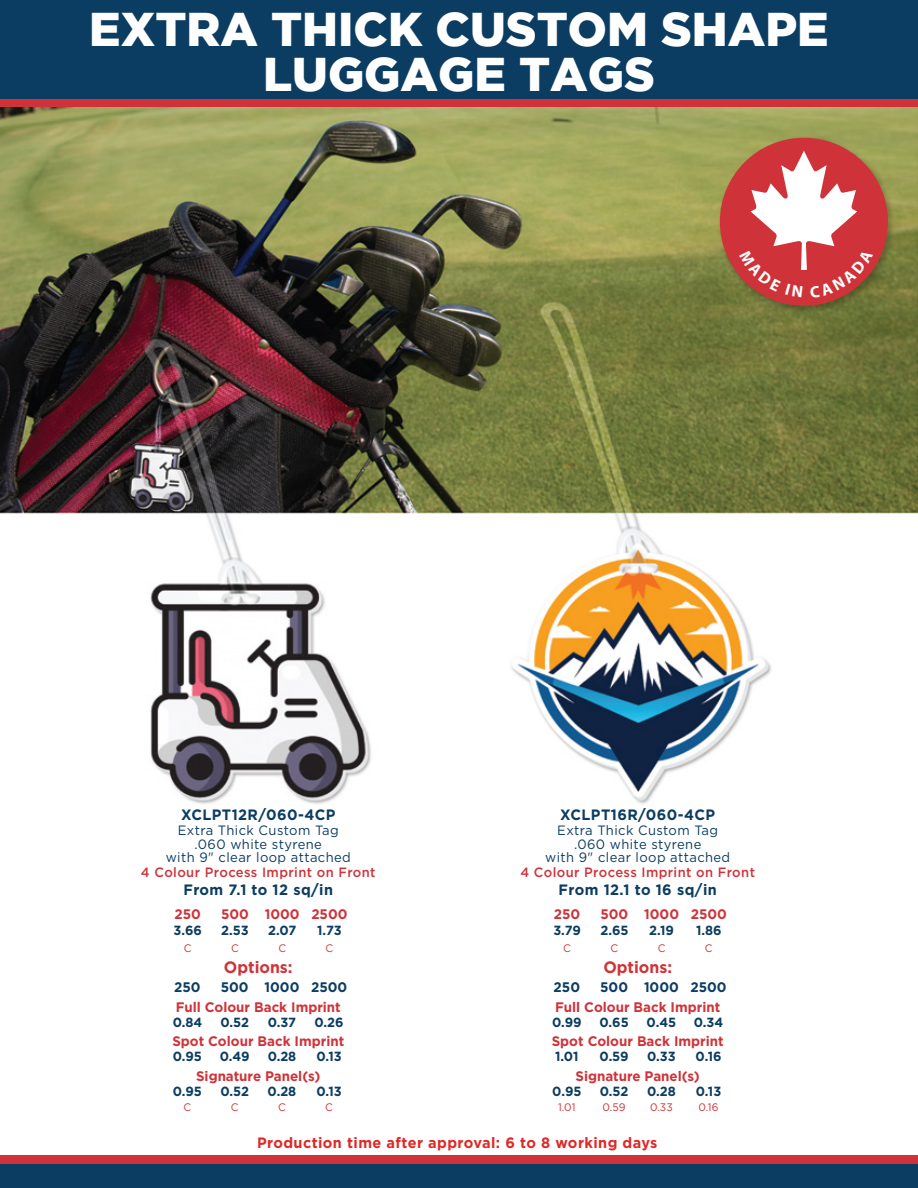
<style>
.page{position:relative;width:918px;height:1188px;background:#fff}
.page>*{position:absolute;margin:0;border:0;box-sizing:border-box;transform-origin:0 0}
.t1{font:900 47.25px/45.3px "Gotham";color:#fff;text-align:center}
.t2{font:700 16.5px "Gotham";color:#cf3339;scale:.96 1}
.t3{font:700 15px "Gotham";letter-spacing:.03em;color:#0b3c61;scale:.96 1}
.t4{font:700 15px "Gotham";letter-spacing:.03em;color:#e02826;scale:.96 1}
.t5{font:700 13.8px "Gotham";color:#cf3339;scale:.96 1}
.t6{font:700 13.8px "Gotham";color:#0b3c61;scale:.96 1}
.t7{font:13.5px/13.5px "Gotham";letter-spacing:.03em;color:#0b3c61;text-align:center;scale:.96 1}
.t8{font:500 13.5px "Gotham HTF";letter-spacing:.03em;color:#cf3339;scale:.96 1}
.t9{font:700 13.2px "Gotham";color:#0b3c61;scale:.96 1}
.t10{font:10.95px "Gotham";color:#cf3339;scale:.96 1}
</style>
<div class="page">
<div style="left:0;top:1164px;width:918px;height:24px;background:#0b3c61"></div>
<div style="left:0;top:1156px;width:918px;height:8px;background:#cf3339"></div>
<div style="left:0;top:0;width:918px;height:99px;background:#0b3c61"></div>
<div style="left:0;top:99px;width:918px;height:8px;background:#cf3339"></div>
<img style="left:0;top:107px;width:918px;height:697px">
<img style="left:716px;top:134px;width:181px;height:181px">
<div style="left:720px;top:138px;width:168px;height:168px;background:#cf3339;border-radius:50%"></div>
<svg style="left:739px;top:151px;width:134px;height:147px"></svg>
<h1 class="t1" style="left:89px;top:5px;width:741px">EXTRA THICK CUSTOM SHAPE<br>LUGGAGE TAGS</h1>
<p class="t3" style="left:181px;top:806px;width:162px">XCLPT12R/060-4CP</p>
<p class="t7" style="left:166px;top:823px;width:194px">Extra Thick Custom Tag .060 white styrene<br>with 9" clear loop attached</p>
<p class="t8" style="left:141px;top:865px;width:246px">4 Colour Process Imprint on Front</p>
<p class="t3" style="left:183px;top:881px;width:157px">From 7.1 to 12 sq/in</p>
<p class="t5" style="left:174px;top:906px;width:29px">250</p>
<p class="t5" style="left:221px;top:906px;width:133px">500 1000 2500</p>
<p class="t9" style="left:173px;top:923px;width:31px">3.66</p>
<p class="t9" style="left:221px;top:923px;width:30px">2.53</p>
<p class="t9" style="left:268px;top:923px;width:31px">2.07</p>
<p class="t9" style="left:317px;top:923px;width:27px">1.73</p>
<p class="t10" style="left:184px;top:942px;width:10px">C</p>
<p class="t10" style="left:231px;top:942px;width:10px">C</p>
<p class="t10" style="left:278px;top:942px;width:10px">C</p>
<p class="t10" style="left:326px;top:942px;width:10px">C</p>
<p class="t2" style="left:224px;top:957px;width:73px">Options:</p>
<p class="t5" style="left:176px;top:999px;width:173px">Full Colour Back Imprint</p>
<p class="t5" style="left:172px;top:1033px;width:180px">Spot Colour Back Imprint</p>
<p class="t5" style="left:196px;top:1068px;width:131px">Signature Panel(s)</p>
<p class="t6" style="left:174px;top:979px;width:29px">250</p>
<p class="t6" style="left:221px;top:979px;width:133px">500 1000 2500</p>
<p class="t9" style="left:173px;top:1015px;width:32px">0.84</p>
<p class="t9" style="left:220px;top:1015px;width:31px">0.52</p>
<p class="t9" style="left:268px;top:1015px;width:31px">0.37</p>
<p class="t9" style="left:315px;top:1015px;width:32px">0.26</p>
<p class="t9" style="left:173px;top:1049px;width:32px">0.95</p>
<p class="t9" style="left:220px;top:1049px;width:33px">0.49</p>
<p class="t9" style="left:268px;top:1049px;width:31px">0.28</p>
<p class="t9" style="left:316px;top:1049px;width:28px">0.13</p>
<p class="t9" style="left:173px;top:1084px;width:32px">0.95</p>
<p class="t9" style="left:220px;top:1084px;width:31px">0.52</p>
<p class="t9" style="left:268px;top:1084px;width:31px">0.28</p>
<p class="t9" style="left:316px;top:1084px;width:28px">0.13</p>
<p class="t10" style="left:184px;top:1101px;width:10px">C</p>
<p class="t10" style="left:231px;top:1101px;width:10px">C</p>
<p class="t10" style="left:278px;top:1101px;width:10px">C</p>
<p class="t10" style="left:325px;top:1101px;width:10px">C</p>
<p class="t3" style="left:560px;top:806px;width:163px">XCLPT16R/060-4CP</p>
<p class="t7" style="left:545px;top:823px;width:194px">Extra Thick Custom Tag .060 white styrene<br>with 9" clear loop attached</p>
<p class="t8" style="left:520px;top:865px;width:246px">4 Colour Process Imprint on Front</p>
<p class="t3" style="left:559px;top:881px;width:166px">From 12.1 to 16 sq/in</p>
<p class="t5" style="left:554px;top:906px;width:29px">250</p>
<p class="t5" style="left:601px;top:906px;width:133px">500 1000 2500</p>
<p class="t9" style="left:553px;top:923px;width:30px">3.79</p>
<p class="t9" style="left:600px;top:923px;width:31px">2.65</p>
<p class="t9" style="left:649px;top:923px;width:27px">2.19</p>
<p class="t9" style="left:696px;top:923px;width:28px">1.86</p>
<p class="t10" style="left:563px;top:942px;width:10px">C</p>
<p class="t10" style="left:611px;top:942px;width:10px">C</p>
<p class="t10" style="left:658px;top:942px;width:10px">C</p>
<p class="t10" style="left:705px;top:942px;width:10px">C</p>
<p class="t2" style="left:603px;top:957px;width:73px">Options:</p>
<p class="t5" style="left:555px;top:999px;width:173px">Full Colour Back Imprint</p>
<p class="t5" style="left:552px;top:1033px;width:180px">Spot Colour Back Imprint</p>
<p class="t5" style="left:576px;top:1068px;width:131px">Signature Panel(s)</p>
<p class="t6" style="left:554px;top:979px;width:29px">250</p>
<p class="t6" style="left:600px;top:979px;width:133px">500 1000 2500</p>
<p class="t9" style="left:552px;top:1015px;width:32px">0.99</p>
<p class="t9" style="left:600px;top:1015px;width:32px">0.65</p>
<p class="t9" style="left:647px;top:1015px;width:32px">0.45</p>
<p class="t9" style="left:694px;top:1015px;width:32px">0.34</p>
<p class="t9" style="left:555px;top:1049px;width:26px">1.01</p>
<p class="t9" style="left:600px;top:1049px;width:32px">0.59</p>
<p class="t9" style="left:647px;top:1049px;width:31px">0.33</p>
<p class="t9" style="left:696px;top:1049px;width:28px">0.16</p>
<p class="t9" style="left:552px;top:1084px;width:32px">0.95</p>
<p class="t9" style="left:600px;top:1084px;width:31px">0.52</p>
<p class="t9" style="left:647px;top:1084px;width:31px">0.28</p>
<p class="t9" style="left:696px;top:1084px;width:28px">0.13</p>
<p class="t10" style="left:558px;top:1101px;width:20px">1.01</p>
<p class="t10" style="left:603px;top:1101px;width:26px">0.59</p>
<p class="t10" style="left:650px;top:1101px;width:25px">0.33</p>
<p class="t10" style="left:699px;top:1101px;width:22px">0.16</p>
<p class="t4" style="left:257px;top:1134px;width:419px">Production time after approval: 6 to 8 working days</p>
</div>
